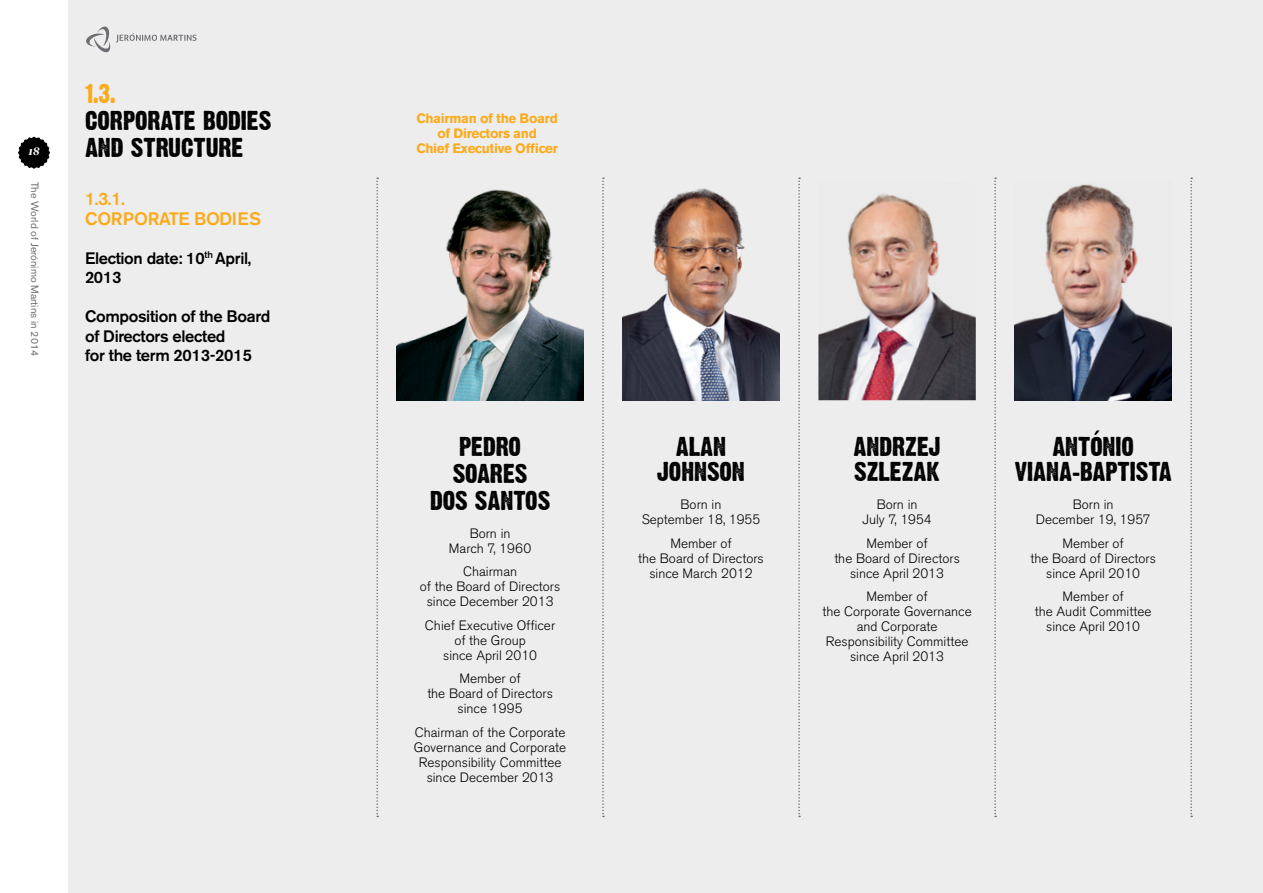
<style>
.page{position:relative;width:1263px;height:893px;background:#fff}
.page>*{position:absolute;margin:0;border:0;box-sizing:border-box;transform-origin:0 0}
.t1{font:24px/27px "Suja";color:#000;text-align:center}
.t2{font:24px "Suja";color:#fbaa19}
.t3{font:500 18px/19.5px "Akzidenz Grotesk BE";letter-spacing:-.02em;color:#fbaa19}
.t4{font:500 16.5px/19.5px "Akzidenz Grotesk BE";letter-spacing:-.02em;color:#000}
.t5{font:300 13.5px/15px "Akzidenz Grotesk BE";color:#000;text-align:center}
.t6{font:700 13.5px/15px "Akzidenz Grotesk BE";letter-spacing:-.02em;color:#fbaa19;text-align:center}
.t7{font:italic 900 12px "Freight Disp";color:#fff}
.t8{font:10.5px "Akzidenz Grotesk BE";color:#6d6e71}
</style>
<div class="page">
<div style="left:68px;top:0;width:1195px;height:893px;background:#ededee"></div>
<img style="left:397px;top:189px;width:187px;height:211px">
<img style="left:622px;top:188px;width:158px;height:212px">
<img style="left:818px;top:193px;width:158px;height:207px">
<img style="left:1014px;top:184px;width:158px;height:216px">
<svg style="left:376px;top:177px;width:2px;height:640px"></svg>
<svg style="left:602px;top:177px;width:2px;height:640px"></svg>
<svg style="left:994px;top:177px;width:2px;height:640px"></svg>
<svg style="left:798px;top:177px;width:2px;height:640px"></svg>
<svg style="left:1190px;top:177px;width:2px;height:640px"></svg>
<svg style="left:18px;top:137px;width:32px;height:32px"></svg>
<svg style="left:86px;top:26px;width:111px;height:27px"></svg>
<p class="t7" style="left:29px;top:145px;width:12px">18</p>
<p class="t8" style="left:41px;top:182px;width:175px;rotate:90deg">The World of Jerónimo Martins in 2014</p>
<h1 class="t2" style="left:85px;top:78px;width:32px">1.3.</h1>
<h1 class="t1" style="left:85px;top:107px;width:188px;text-align:left">CORPORATE BODIES<br>AND STRUCTU</h1>
<h1 class="t1" style="left:218px;top:134px;width:26px">RE</h1>
<h2 class="t3" style="left:85px;top:189px;width:178px">1.3.1.<br>Corporate Bodies</h2>
<p class="t4" style="left:85px;top:248px;width:168px">Election date: 10<sup>th</sup> April,<br>2013</p>
<p class="t4" style="left:85px;top:307px;width:187px">Composition of the Board of Directors elected<br>for the term 2013-2015</p>
<p class="t6" style="left:416px;top:111px;width:143px">Chairman of the Board of Directors and<br>Chief Executive Officer</p>
<h1 class="t1" style="left:430px;top:433px;width:122px">PEDRO<br>SOARES<br>DOS SANTOS</h1>
<p class="t5" style="left:449px;top:526px;width:84px">Born in<br>March 7, 1960</p>
<p class="t5" style="left:420px;top:564px;width:142px">Chairman<br>of the Board of Directors since December 2013</p>
<p class="t5" style="left:425px;top:618px;width:132px">Chief Executive Officer of the Group<br>since April 2010</p>
<p class="t5" style="left:427px;top:671px;width:127px">Member of<br>the Board of Directors since 1995</p>
<p class="t5" style="left:414px;top:725px;width:154px">Chairman of the Corporate<br>Governance and Corporate<br>Responsibility Committee since December 2013</p>
<h1 class="t1" style="left:657px;top:434px;width:89px;line-height:25.5px">ALAN<br>JOHNSON</h1>
<p class="t5" style="left:642px;top:497px;width:120px">Born in<br>September 18, 1955</p>
<p class="t5" style="left:638px;top:536px;width:127px">Member of<br>the Board of Directors since March 2012</p>
<h1 class="t1" style="left:853px;top:434px;width:89px;line-height:25.5px;text-align:left">ANDRZEJ<br>SZLEZAK</h1>
<p class="t5" style="left:862px;top:497px;width:71px">Born in<br>July 7, 1954</p>
<p class="t5" style="left:834px;top:536px;width:127px">Member of<br>the Board of Directors since April 2013</p>
<p class="t5" style="left:822px;top:589px;width:151px">Member of<br>the Corporate Governance and Corporate<br>Responsibility Committee since April 2013</p>
<h1 class="t1" style="left:1015px;top:434px;width:158px;line-height:25.5px">ANTÓNIO<br>VIANA-BAPTISTA</h1>
<p class="t5" style="left:1036px;top:497px;width:116px">Born in<br>December 19, 1957</p>
<p class="t5" style="left:1030px;top:536px;width:127px">Member of<br>the Board of Directors since April 2010</p>
<p class="t5" style="left:1035px;top:589px;width:118px">Member of<br>the Audit Committee since April 2010</p>
</div>
